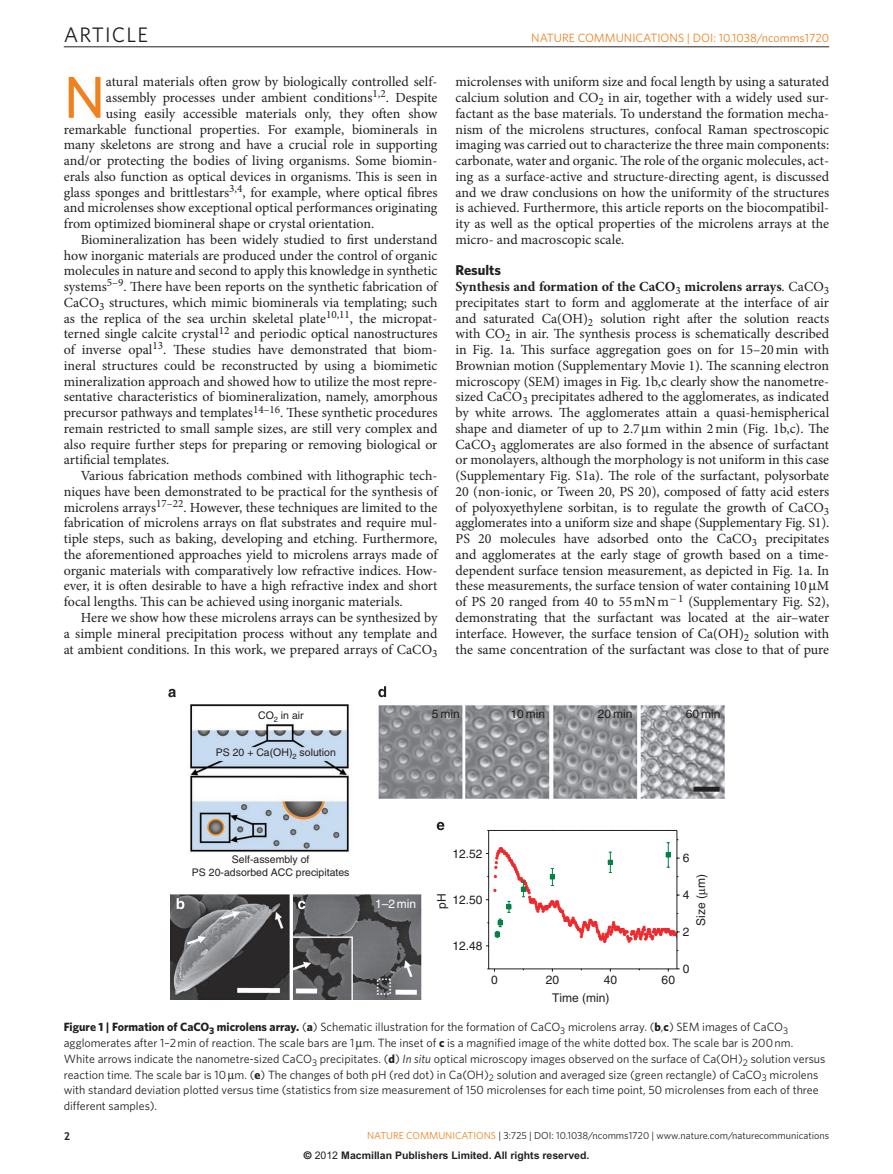
<style>
.page{position:relative;width:893px;height:1174px;background:#fff}
.page>*{position:absolute;margin:0;border:0;box-sizing:border-box;transform-origin:0 0}
.pBodyFirstpara{font:500 59.1px "Whitney";color:#f1801f}
.t1{font:21px "Whitney";letter-spacing:.05em;color:#231f20}
.pSec1ttl{font:700 14.25px "Whitney";color:#231f20}
.pPara{font:13.95px/15.8px "Minion Pro";color:#231f20;text-align:justify}
.pSec_1and2{font:13.95px/15.8px "Minion Pro";color:#231f20;text-align:justify}
.pBodyFirstpara-2{font:13.95px "Minion Pro";color:#231f20}
.pFigureCaption{font:12px/15.8px "Whitney";color:#231f20}
.t2{font:12px "Helvetica";color:#231f20}
.pDoiLRH1{font:12px "Whitney";color:#f1801f}
.t3{font:12px "Helvetica";color:#fff}
.t4{font:10.5px/12.6px "Helvetica";color:#231f20;text-align:center}
.t5{font:700 10.5px "Arial";color:#231f20}
.pDoiRRH{font:10.2px "Whitney";color:#231f20}
.pDoiRRH-2{font:10.2px "Whitney";color:#f1801f}
.s1{font-weight:700}
.s2{font-style:italic}
.s3{color:#f1801f}
.s4{font-family:"Helvetica"}
.s5{font-weight:400}
</style>
<div class="page">
<hr style="left:64px;top:47px;width:765px;height:1px;background:#231f20">
<img style="left:170px;top:704px;width:555px;height:296px">
<hr style="left:489px;top:830px;width:188px;height:1px;background:#231f20">
<hr style="left:488px;top:830px;width:1px;height:139px;background:#231f20">
<hr style="left:487px;top:968px;width:190px;height:1px;background:#231f20">
<hr style="left:676px;top:830px;width:1px;height:139px;background:#231f20">
<svg style="left:486px;top:839px;width:194px;height:112px"></svg>
<svg style="left:168px;top:689px;width:8px;height:8px"></svg>
<svg style="left:177px;top:898px;width:7px;height:11px"></svg>
<svg style="left:298px;top:900px;width:7px;height:9px"></svg>
<svg style="left:437px;top:822px;width:7px;height:8px"></svg>
<svg style="left:378px;top:686px;width:8px;height:11px"></svg>
<svg style="left:699px;top:888px;width:9px;height:6px"></svg>
<p class="t1" style="left:64px;top:22px;width:86px">ARTICLE</p>
<p class="pDoiLRH1" style="left:531px;top:31px;width:108px">nature communicati</p>
<p class="pDoiLRH1" style="left:661px;top:31px;width:170px">ons | DOI: 10.1038/ncomms1720</p>
<p class="pBodyFirstpara" style="left:64px;top:61px;width:43px">N</p>
<p class="pBodyFirstpara-2" style="left:106px;top:72px;width:333px">atural materials often grow by biologically controlled self-</p>
<p class="pBodyFirstpara-2" style="left:106px;top:88px;width:333px">assembly processes under ambient conditions<sup>1,2</sup>. Despite</p>
<p class="pBodyFirstpara-2" style="left:106px;top:104px;width:333px">using easily accessible materials only, they often show</p>
<p class="pBodyFirstpara-2" style="left:64px;top:120px;width:375px">remarkable functional properties. For example, biominerals in</p>
<p class="pBodyFirstpara-2" style="left:64px;top:135px;width:375px">many skeletons are strong and have a crucial role in supporting</p>
<p class="pBodyFirstpara-2" style="left:64px;top:151px;width:375px">and/or protecting the bodies of living organisms. Some biomin-</p>
<p class="pBodyFirstpara-2" style="left:64px;top:167px;width:375px">erals also function as optical devices in organisms. This is seen in</p>
<p class="pBodyFirstpara-2" style="left:64px;top:183px;width:375px">glass sponges and brittlestars<sup>3,4</sup>, for example, where optical fibres</p>
<p class="pBodyFirstpara-2" style="left:64px;top:198px;width:375px">and microlenses show exceptional optical performances originating</p>
<p class="pBodyFirstpara-2" style="left:64px;top:214px;width:312px">from optimized biomineral shape or crystal orientation.</p>
<p class="pPara" style="left:64px;top:231px;width:375px;text-indent:17px">Biomineralization has been widely studied to first understand how inorganic materials are produced under the control of organic molecules in nature and second to apply this knowledge in synthetic systems<sup>5–9</sup>. There have been reports on the synthetic fabrication of CaCO<sub>3</sub> structures, which mimic biominerals via templating; such as the replica of the sea urchin skeletal plate<sup>10,11</sup>, the micropat&shy;terned single calcite crystal<sup>12</sup> and periodic optical nanostructures of inverse opal<sup>13</sup>. These studies have demonstrated that biom&shy;ineral structures could be reconstructed by using a biomimetic mineralization approach and showed how to utilize the most repre&shy;sentative characteristics of biomineralization, namely, amorphous precursor pathways and templates<sup>14–16</sup>. These synthetic procedures remain restricted to small sample sizes, are still very complex and also require further steps for preparing or removing biological or artificial templates.</p>
<p class="pPara" style="left:64px;top:468px;width:375px;text-indent:17px">Various fabrication methods combined with lithographic tech&shy;niques have been demonstrated to be practical for the synthesis of microlens arrays<sup>17–22</sup>. However, these techniques are limited to the fabrication of microlens arrays on flat substrates and require mul&shy;tiple steps, such as baking, developing and etching. Furthermore, the aforementioned approaches yield to microlens arrays made of organic materials with comparatively low refractive indices. How&shy;ever, it is often desirable to have a high refractive index and short focal lengths. This can be achieved using inorganic materials.</p>
<p class="pPara" style="left:64px;top:609px;width:375px;text-indent:17px">Here we show how these microlens arrays can be synthesized by a simple mineral precipitation process without any template and at ambient conditions. In this work, we prepared arrays of CaCO<sub>3</sub></p>
<p class="pPara" style="left:455px;top:74px;width:375px">microlenses with uniform size and focal length by using a saturated calcium solution and CO<sub>2</sub> in air, together with a widely used sur&shy;factant as the base materials. To understand the formation mecha&shy;nism of the microlens structures, confocal Raman spectroscopic imaging was carried out to characterize the three main components: carbonate, water and organic. The role of the organic molecules, act&shy;ing as a surface-active and structure-directing agent, is discussed and we draw conclusions on how the uniformity of the structures is achieved. Furthermore, this article reports on the biocompatibil&shy;ity as well as the optical properties of the microlens arrays at the micro- and macroscopic scale.</p>
<p class="pSec1ttl" style="left:455px;top:262px;width:47px">Results</p>
<p class="pSec_1and2" style="left:455px;top:279px;width:375px"><span class="s1">Synthesis and formation of the CaCO</span><sub>3</sub> <span class="s1">microlens arrays</span>. CaCO<sub>3 </sub>precipitates start to form and agglomerate at the interface of air and saturated Ca(OH)<sub>2</sub> solution right after the solution reacts with CO<sub>2</sub> in air. The synthesis process is schematically described in Fig. 1a. This surface aggregation goes on for 15–20min with Brownian motion (Supplementary Movie 1). The scanning electron microscopy (SEM) images in Fig. 1b,c clearly show the nanometre&shy;sized CaCO<sub>3</sub> precipitates adhered to the agglomerates, as indicated by white arrows. The agglomerates attain a quasi-hemispherical shape and diameter of up to 2.7 m within 2min (Fig. 1b,c). The CaCO<sub>3</sub> agglomerates are also formed in the absence of surfactant or monolayers, although the morphology is not uniform in this case (Supplementary Fig. S1a). The role of the surfactant, polysorbate 20 (non-ionic, or Tween 20, PS 20), composed of fatty acid esters of polyoxyethylene sorbitan, is to regulate the growth of CaCO<sub>3 </sub>agglomerates into a uniform size and shape (Supplementary Fig. S1).<br>PS 20 molecules have adsorbed onto the CaCO<sub>3</sub> precipitates and agglomerates at the early stage of growth based on a time&shy;dependent surface tension measurement, as depicted in Fig. 1a. In these measurements, the surface tension of water containing 10 M of PS 20 ranged from 40 to 55mNm<sup>−1</sup> (Supplementary Fig. S2), demonstrating that the surfactant was located at the air–water interface. However, the surface tension of Ca(OH)<sub>2</sub> solution with the same concentration of the surfactant was close to that of pure</p>
<p class="t4" style="left:258px;top:709px;width:47px">CO<sub>2</sub> in air</p>
<p class="t2" style="left:432px;top:707px;width:29px">5 min</p>
<p class="t4" style="left:216px;top:746px;width:122px">PS 20 + Ca(OH)<sub>2</sub> solution</p>
<p class="t2" style="left:511px;top:707px;width:36px">10 min</p>
<p class="t2" style="left:598px;top:707px;width:36px">20 min</p>
<p class="t2" style="left:686px;top:707px;width:36px">60 min</p>
<p class="t4" style="left:192px;top:853px;width:159px">Self-assembly of<br>PS 20-adsorbed ACC precipitates</p>
<p class="t2" style="left:453px;top:846px;width:32px">12.52</p>
<p class="t3" style="left:375px;top:897px;width:43px">1–2 min</p>
<p class="t2" style="left:435px;top:909px;width:17px;rotate:-90deg">pH</p>
<p class="t2" style="left:453px;top:892px;width:32px">12.50</p>
<p class="t2" style="left:453px;top:938px;width:32px">12.48</p>
<p class="t2" style="left:683px;top:850px;width:8px">6</p>
<p class="t2" style="left:683px;top:887px;width:8px">4</p>
<p class="t2" style="left:683px;top:924px;width:8px">2</p>
<p class="t2" style="left:694px;top:925px;width:53px;rotate:-90deg">Size ( m)</p>
<p class="t2" style="left:491px;top:973px;width:8px">0</p>
<p class="t2" style="left:546px;top:973px;width:15px">20</p>
<p class="t2" style="left:604px;top:973px;width:15px">40</p>
<p class="t2" style="left:662px;top:973px;width:15px">60</p>
<p class="t2" style="left:552px;top:990px;width:59px">Time (min)</p>
<p class="t2" style="left:683px;top:961px;width:8px">0</p>
<p class="pFigureCaption" style="left:64px;top:1019px;width:763px"><span class="s1">Figure 1 | Formation of CaCO</span><sub>3</sub> <span class="s1">microlens array.</span> (<span class="s1">a</span>) Schematic illustration for the formation of CaCO<sub>3</sub> microlens array. (<span class="s1">b</span>,<span class="s1">c</span>) SEM images of CaCO<sub>3 </sub>agglomerates after 1–2min of reaction. The scale bars are 1 m. The inset of <span class="s1">c</span> is a magnified image of the white dotted box. The scale bar is 200nm.<br>White arrows indicate the nanometre-sized CaCO<sub>3</sub> precipitates. (<span class="s1">d</span>) <span class="s2">In situ</span> optical microscopy images observed on the surface of Ca(OH)<sub>2</sub> solution versus reaction time. The scale bar is 10 m. (<span class="s1">e</span>) The changes of both pH (red dot) in Ca(OH)<sub>2</sub> solution and averaged size (green rectangle) of CaCO<sub>3</sub> microlens with standard deviation plotted versus time (statistics from size measurement of 150 microlenses for each time point, 50 microlenses from each of three different samples).</p>
<p class="pDoiRRH-2" style="left:367px;top:1129px;width:91px">nature communicati</p>
<p class="pDoiRRH" style="left:476px;top:1129px;width:354px"><span class="s3">ons</span> | 3:725 | DOI: 10.1038/ncomms1720 | www.nature.com/naturecommunications</p>
<p class="t5" style="left:304px;top:1149px;width:287px"><span class="s4">©</span> <span class="s5">2012</span> Macmillan Publishers Limited. All rights reserved.</p>
</div>
